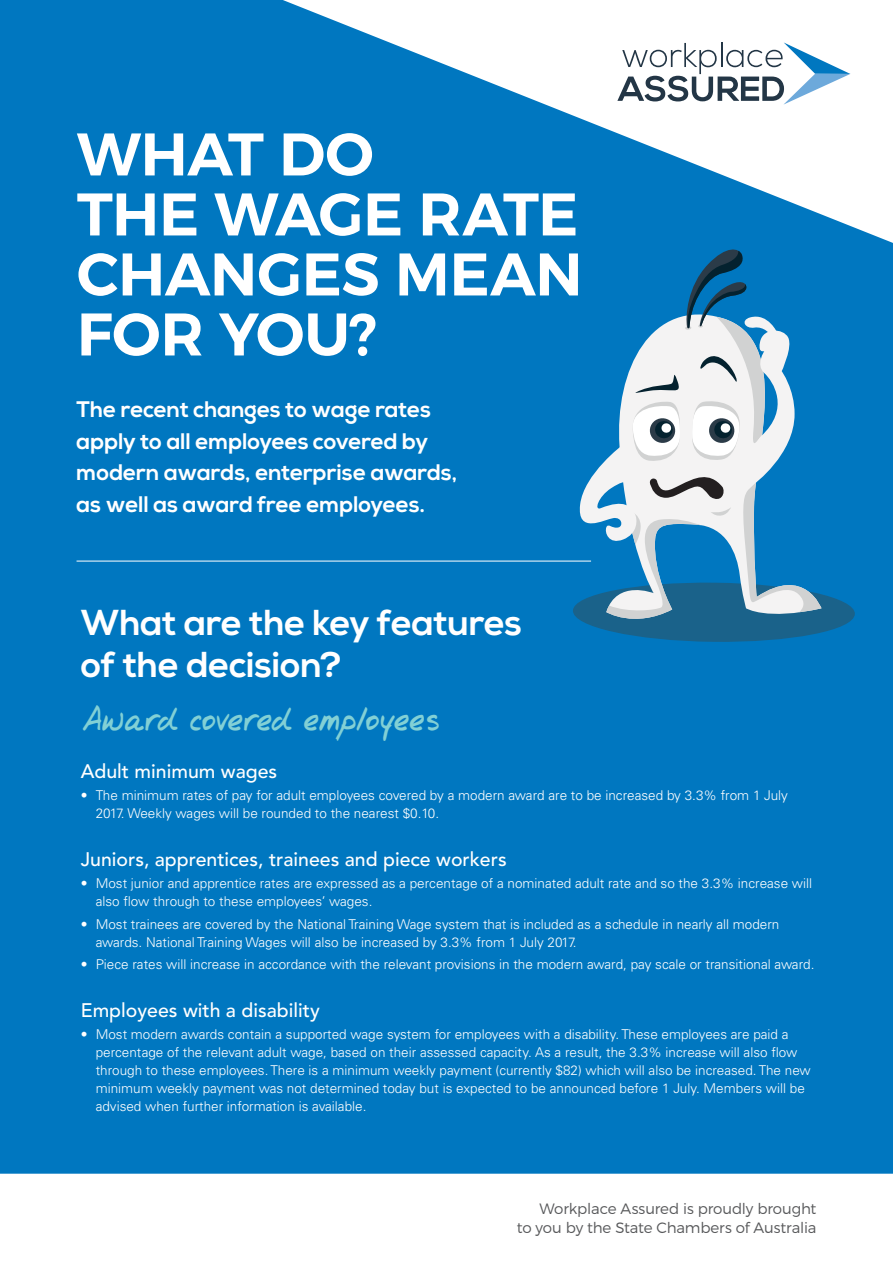
<style>
.page{position:relative;width:893px;height:1263px;background:#fff}
.page>*{position:absolute;margin:0;border:0;box-sizing:border-box;transform-origin:0 0}
.t1{font:600 60px/60px "Montserrat";letter-spacing:-.005em;color:#fff}
.subhead_green_script{font:39px "Jrhand";letter-spacing:-.075em;color:#82d0d5}
.Heading_rev{font:700 36px/42px "Nexa";letter-spacing:-.005em;color:#fff}
.Intro_rev{font:700 22.5px/31.5px "Nexa";letter-spacing:-.005em;color:#fff}
.Subhead_2_rev{font:500 19.5px "Avenir";color:#fff}
._0_Body_Text{font:300 15px/18.8px "Montserrat";letter-spacing:-.01em;color:#57585a;text-align:right}
.t2{font:300 13.5px/18px "Univers";color:#fff}
</style>
<div class="page">
<div style="left:0;top:0;width:893px;height:1174px;background:#0077c0"></div>
<svg style="left:617px;top:42px;width:233px;height:63px"></svg>
<svg style="left:572px;top:245px;width:283px;height:398px"></svg>
<hr style="left:77px;top:561px;width:514px;height:1px;background:#fff">
<p class="t1" style="left:77px;top:125px;width:507px">WHAT DO<br>THE WAGE RATE<br>CHANGES MEAN<br>FOR YOU?</p>
<p class="Intro_rev" style="left:77px;top:394px;width:382px">The recent changes to wage rates apply to all employees covered by modern awards, enterprise awards, as well as award free employees.</p>
<p class="Heading_rev" style="left:81px;top:602px;width:443px">What are the key features of the decision?</p>
<p class="subhead_green_script" style="left:81px;top:694px;width:361px">Award covered employees</p>
<p class="Subhead_2_rev" style="left:81px;top:760px;width:198px">Adult minimum wages</p>
<p class="t2" style="left:96px;top:786px;width:694px;text-indent:-15px">• The minimum rates of pay for adult employees covered by a modern award are to be increased by 3.3% from 1 July<br>2017. Weekly wages will be rounded to the nearest $0.10.</p>
<p class="Subhead_2_rev" style="left:81px;top:848px;width:427px">Juniors, apprentices, trainees and piece workers</p>
<p class="t2" style="left:96px;top:875px;width:718px;text-indent:-15px">• Most junior and apprentice rates are expressed as a percentage of a nominated adult rate and so the 3.3% increase will also flow through to these employees’ wages.</p>
<p class="t2" style="left:96px;top:915px;width:685px;text-indent:-15px">• Most trainees are covered by the National Training Wage system that is included as a schedule in nearly all modern awards. National Training Wages will also be increased by 3.3% from 1 July 2017.</p>
<p class="t2" style="left:81px;top:955px;width:735px">• Piece rates will increase in accordance with the relevant provisions in the modern award, pay scale or transitional award.</p>
<p class="Subhead_2_rev" style="left:81px;top:999px;width:241px">Employees with a disability</p>
<p class="t2" style="left:96px;top:1025px;width:717px;text-indent:-15px">• Most modern awards contain a supported wage system for employees with a disability. These employees are paid a percentage of the relevant adult wage, based on their assessed capacity. As a result, the 3.3% increase will also flow through to these employees. There is a minimum weekly payment (currently $82) which will also be increased. The new minimum weekly payment was not determined today but is expected to be announced before 1 July. Members will be advised when further information is available.</p>
<p class="_0_Body_Text" style="left:517px;top:1199px;width:301px">Workplace Assured is proudly brought<br>to you by the State Chambers of Australia</p>
</div>
